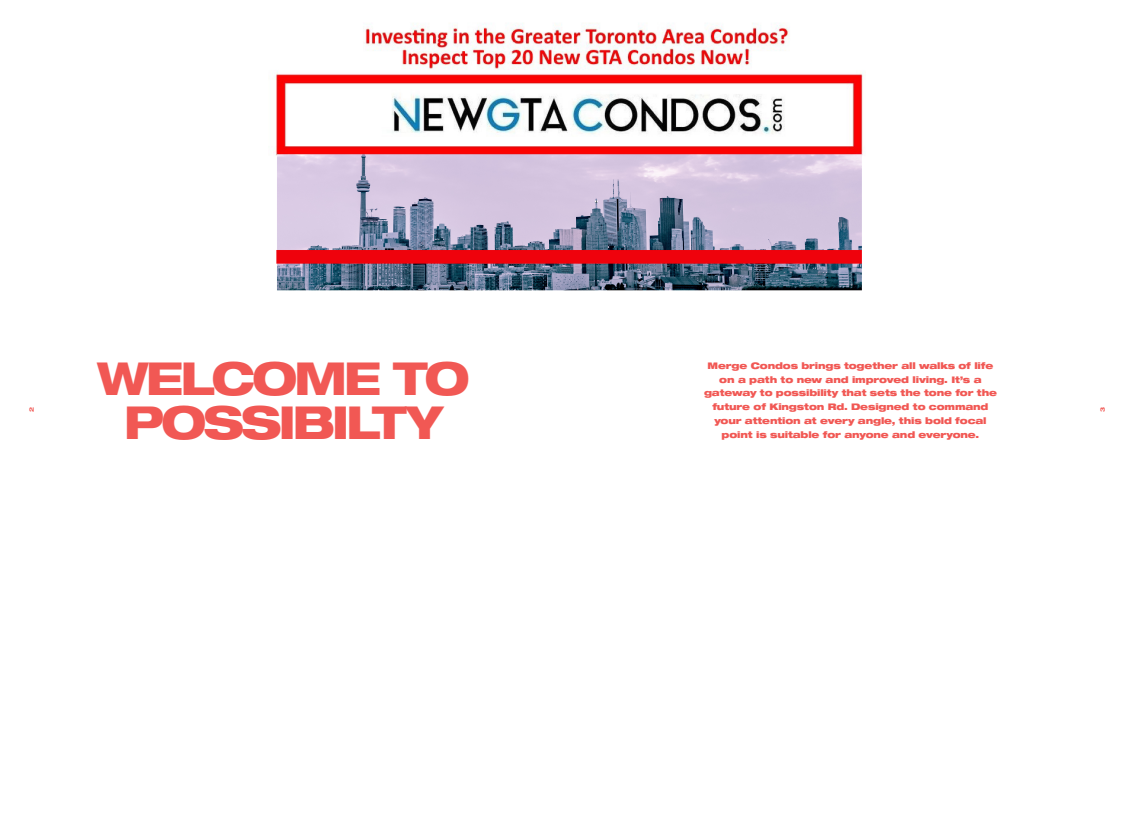
<style>
.page{position:relative;width:1134px;height:819px;background:#fff}
.page>*{position:absolute;margin:0;border:0;box-sizing:border-box;transform-origin:0 0}
.t1{font:800 expanded 45.5px "Helvetica Neue LT Std";letter-spacing:-.07em;color:#f15854}
.t2{font:900 expanded 9.1px/13.8px "Helvetica Neue LT Std";letter-spacing:-.015em;color:#f15854;text-align:center}
.t3{font:700 expanded 6.12px "Helvetica Neue LT Std";color:#f15854}
</style>
<div class="page">
<img style="left:274px;top:23px;width:589px;height:268px">
<p class="t3" style="left:28px;top:412px;width:6px;rotate:-90deg">2</p>
<h1 class="t1" style="left:97px;top:349px;width:375px">WELCOME TO</h1>
<h1 class="t1" style="left:124px;top:393px;width:321px">POSSIBILTY</h1>
<p class="t2" style="left:704px;top:358px;width:294px">Merge Condos brings together all walks of life on a path to new and improved living. It’s a gateway to possibility that sets the tone for the future of Kingston Rd. Designed to command your attention at every angle, this bold focal point is suitable for anyone and everyone.</p>
<p class="t3" style="left:1099px;top:412px;width:6px;rotate:-90deg">3</p>
</div>
